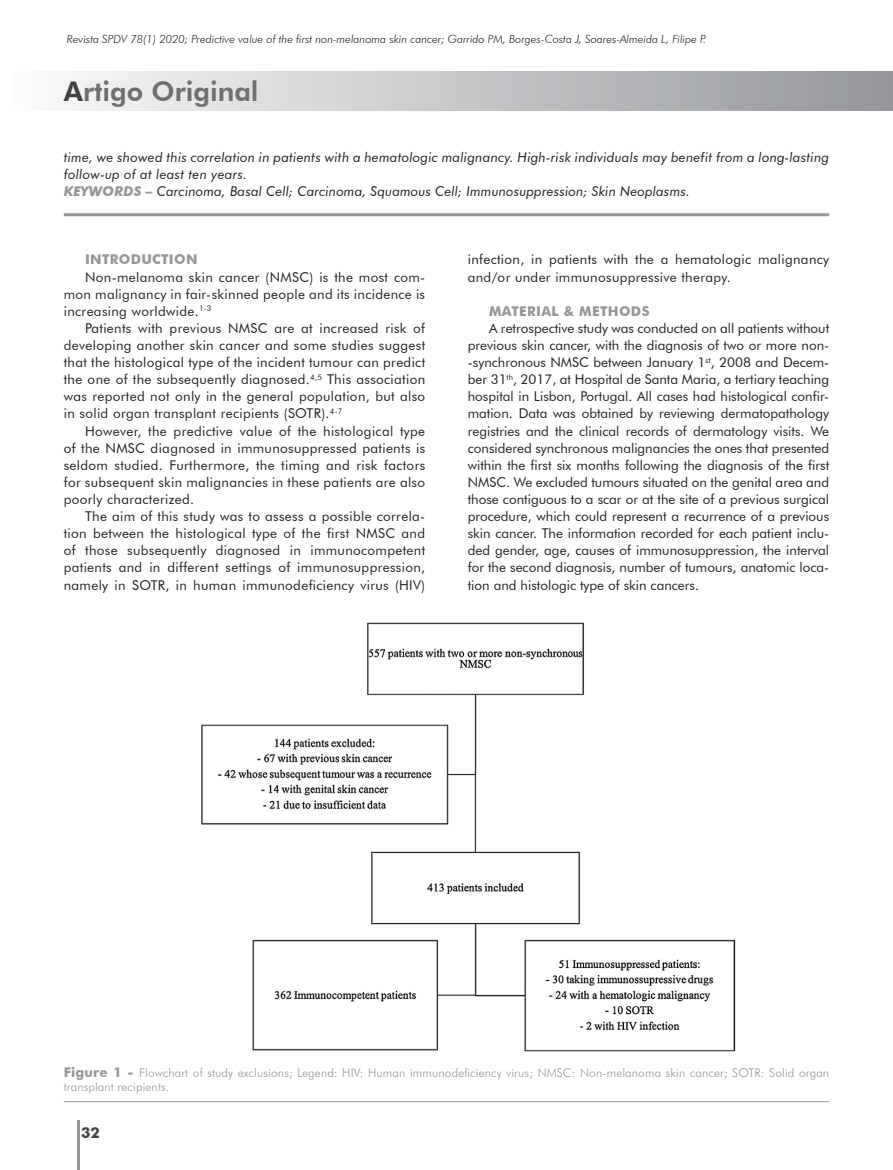
<style>
.page{position:relative;width:893px;height:1170px;background:#fff}
.page>*{position:absolute;margin:0;border:0;box-sizing:border-box;transform-origin:0 0}
.t1{font:800 27px "Futura BT";color:#6d6f71}
.t2{font:700 15px "Futura BT";color:#414142}
.t3{font:13.5px/17.1px "Futura BT";letter-spacing:.025em;color:#231f20;text-align:justify}
.t4{font:italic 13.5px/17.1px "Futura BT";letter-spacing:.015em;color:#231f20}
.t5{font:700 13.5px "Futura BT";letter-spacing:.025em;color:#949698}
.t6{font:300 12px/14.4px "Futura BT";letter-spacing:.01em;color:#949698}
.t7{font:italic 300 11.25px "Futura BT";color:#231f20}
.s1{color:#414142}
.s2{font-weight:700;color:#949698}
.s3{font-weight:700;font-size:13.5px}
</style>
<div class="page">
<hr style="left:77px;top:1120px;width:3px;height:49px;background:#949698">
<div style="left:0;top:72px;width:893px;height:38px;background:linear-gradient(to right,#fdfdfd,#939598)"></div>
<hr style="left:64px;top:213px;width:765px;height:3px;background:#949698">
<hr style="left:64px;top:1101px;width:765px;height:1px;background:#949698">
<img style="left:201px;top:622px;width:535px;height:430px">
<p class="t7" style="left:67px;top:32px;width:641px">Revista SPDV 78(1) 2020; Predictive value of the first non-melanoma skin cancer; Garrido PM, Borges-Costa J, Soares-Almeida L, Filipe P.</p>
<h1 class="t1" style="left:64px;top:75px;width:196px"><span class="s1">A</span>rtigo Original</h1>
<p class="t4" style="left:64px;top:148px;width:767px">time, we showed this correlation in patients with a hematologic malignancy. High-risk individuals may benefit from a long-lasting follow-up of at least ten years.<br><span class="s2">KEYWORDS –</span> Carcinoma, Basal Cell; Carcinoma, Squamous Cell; Immunosuppression; Skin Neoplasms.</p>
<p class="t5" style="left:85px;top:251px;width:114px">INTRODUCTION</p>
<p class="t3" style="left:64px;top:268px;width:363px;text-indent:21px">Non-melanoma skin cancer (NMSC) is the most com&shy;mon malignancy in fair-skinned people and its incidence is increasing worldwide.<sup>1-3</sup></p>
<p class="t3" style="left:64px;top:319px;width:363px;text-indent:21px">Patients with previous NMSC are at increased risk of developing another skin cancer and some studies suggest that the histological type of the incident tumour can predict the one of the subsequently diagnosed.<sup>4,5</sup> This association was reported not only in the general population, but also in solid organ transplant recipients (SOTR).<sup>4-7</sup></p>
<p class="t3" style="left:64px;top:422px;width:363px;text-indent:21px">However, the predictive value of the histological type of the NMSC diagnosed in immunosuppressed patients is seldom studied. Furthermore, the timing and risk factors for subsequent skin malignancies in these patients are also poorly characterized.</p>
<p class="t3" style="left:64px;top:507px;width:363px;text-indent:21px">The aim of this study was to assess a possible correla&shy;tion between the histological type of the first NMSC and of those subsequently diagnosed in immunocompetent patients and in different settings of immunosuppression, namely in SOTR, in human immunodeficiency virus (HIV)</p>
<p class="t3" style="left:468px;top:251px;width:363px">infection, in patients with the a hematologic malignancy and/or under immunosuppressive therapy.</p>
<p class="t5" style="left:489px;top:303px;width:162px">MATERIAL &amp; METHODS</p>
<p class="t3" style="left:468px;top:319px;width:363px;text-indent:21px">A retrospective study was conducted on all patients without previous skin cancer, with the diagnosis of two or more non--synchronous NMSC between January 1<sup>st</sup>, 2008 and Decem&shy;ber 31<sup>th</sup>, 2017, at Hospital de Santa Maria, a tertiary teaching hospital in Lisbon, Portugal. All cases had histological confir&shy;mation. Data was obtained by reviewing dermatopathology registries and the clinical records of dermatology visits. We considered synchronous malignancies the ones that presented within the first six months following the diagnosis of the first NMSC. We excluded tumours situated on the genital area and those contiguous to a scar or at the site of a previous surgical procedure, which could represent a recurrence of a previous skin cancer. The information recorded for each patient inclu&shy;ded gender, age, causes of immunosuppression, the interval for the second diagnosis, number of tumours, anatomic loca&shy;tion and histologic type of skin cancers.</p>
<p class="t6" style="left:64px;top:1064px;width:767px"><span class="s3">Figure 1 -</span> Flowchart of study exclusions; Legend: HIV: Human immunodeficiency virus; NMSC: Non-melanoma skin cancer; SOTR: Solid organ transplant recipients.</p>
<p class="t2" style="left:81px;top:1123px;width:20px">32</p>
</div>
